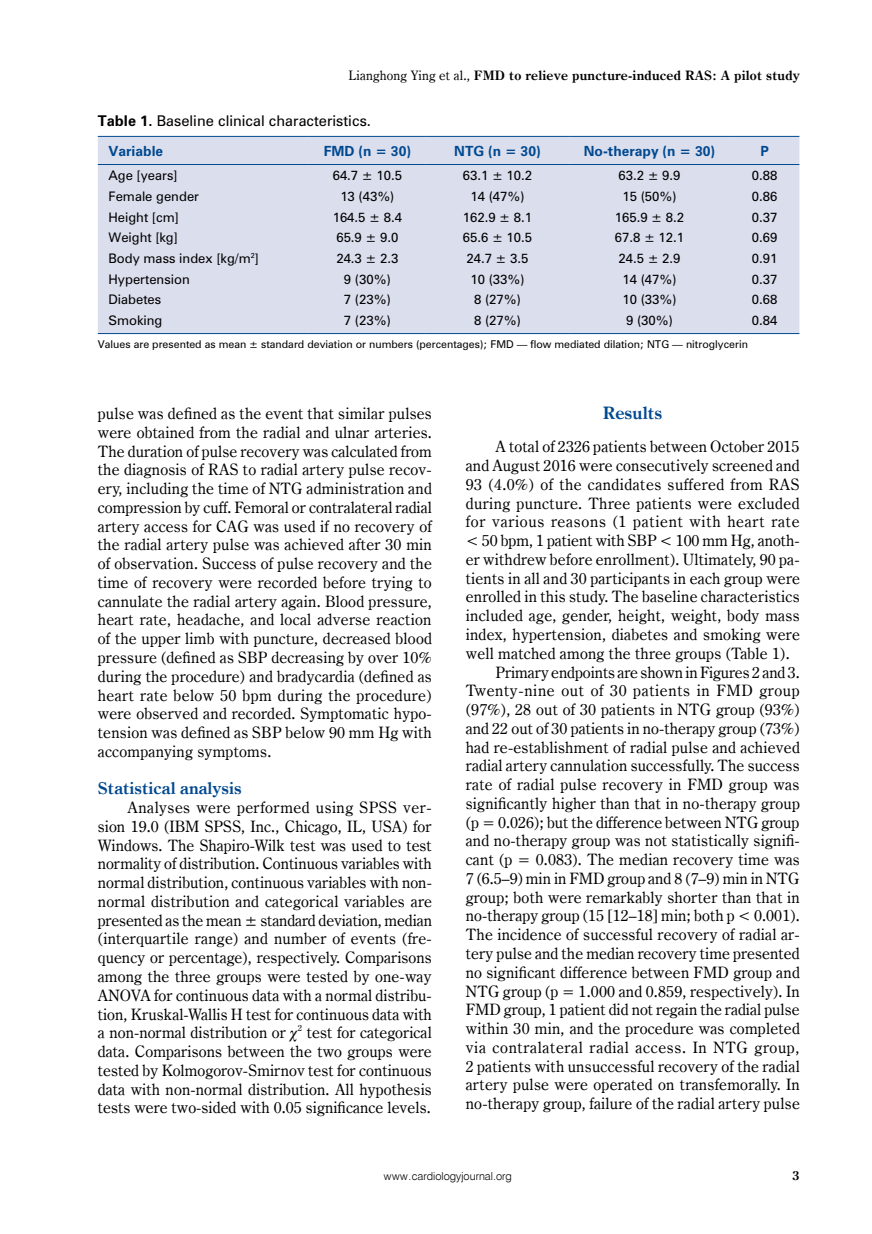
<style>
.page{position:relative;width:872px;height:1234px;background:#fff}
.page>*{position:absolute;margin:0;border:0;box-sizing:border-box;transform-origin:0 0}
._05_-_Śródtytuł_-_1{font:700 17.25px "Century Oldst EU";color:#004990}
._06_-_Śródtytuł_-_2{font:700 16.5px "Century Oldst EU";color:#004990}
._08_-_Tekst{font:15.75px/18.8px "Century Oldst EU";letter-spacing:.015em;color:#000;text-align:justify}
._12_-_Tabela_numer{font:13.5px "Zurich PL";color:#000}
.t1{font:700 13.05px "Century Oldst EU";letter-spacing:.015em;color:#000}
._13_-_Tabela_-_nagłó{font:700 12.75px "Zurich PL";color:#004990}
.t2{font:700 12.75px "Century Oldst EU";color:#000}
._14_-_Tabela_-_tekst{font:12px "Zurich PL";color:#000}
.t3{font:10.95px "Swis 721 Lt EU";color:#000}
._14_-_Tabela_przypis{font:9.75px "Zurich PL";color:#000}
._08_-_Tekst-2{font:8.7px "Century Oldst EU";color:#000}
.s1{font-weight:400}
.s2{font-weight:700}
</style>
<div class="page">
<div style="left:98px;top:137px;width:701px;height:196px;background:#dbdeed"></div>
<hr style="left:98px;top:333px;width:211px;height:1px;background:#004990">
<hr style="left:309px;top:333px;width:117px;height:1px;background:#004990">
<hr style="left:426px;top:333px;width:143px;height:1px;background:#004990">
<hr style="left:569px;top:333px;width:161px;height:1px;background:#004990">
<hr style="left:730px;top:333px;width:69px;height:1px;background:#004990">
<hr style="left:98px;top:136px;width:211px;height:1px;background:#004990">
<hr style="left:309px;top:136px;width:117px;height:1px;background:#004990">
<hr style="left:426px;top:136px;width:143px;height:1px;background:#004990">
<hr style="left:569px;top:136px;width:161px;height:1px;background:#004990">
<hr style="left:730px;top:136px;width:69px;height:1px;background:#004990">
<hr style="left:98px;top:164px;width:211px;height:1px;background:#004990">
<hr style="left:309px;top:164px;width:117px;height:1px;background:#004990">
<hr style="left:426px;top:164px;width:143px;height:1px;background:#004990">
<hr style="left:569px;top:164px;width:161px;height:1px;background:#004990">
<hr style="left:730px;top:164px;width:69px;height:1px;background:#004990">
<p class="t1" style="left:348px;top:67px;width:453px"><span class="s1">Lianghong Ying et al.,</span> FMD to relieve puncture-induced RAS: A pilot study</p>
<p class="_12_-_Tabela_numer" style="left:98px;top:111px;width:275px"><span class="s2">Table 1.</span> Baseline clinical characteristics.</p>
<p class="_13_-_Tabela_-_nagłó" style="left:108px;top:142px;width:56px">Variable</p>
<p class="_13_-_Tabela_-_nagłó" style="left:324px;top:142px;width:89px">FMD (n = 30)</p>
<p class="_13_-_Tabela_-_nagłó" style="left:454px;top:142px;width:88px">NTG (n = 30)</p>
<p class="_13_-_Tabela_-_nagłó" style="left:584px;top:142px;width:133px">No-therapy (n = 30)</p>
<p class="_13_-_Tabela_-_nagłó" style="left:760px;top:142px;width:10px">P</p>
<p class="_14_-_Tabela_-_tekst" style="left:108px;top:167px;width:71px">Age [years]</p>
<p class="_14_-_Tabela_-_tekst" style="left:333px;top:167px;width:71px">64.7 ± 10.5</p>
<p class="_14_-_Tabela_-_tekst" style="left:463px;top:167px;width:71px">63.1 ± 10.2</p>
<p class="_14_-_Tabela_-_tekst" style="left:618px;top:167px;width:64px">63.2 ± 9.9</p>
<p class="_14_-_Tabela_-_tekst" style="left:752px;top:167px;width:27px">0.88</p>
<p class="_14_-_Tabela_-_tekst" style="left:108px;top:188px;width:92px">Female gender</p>
<p class="_14_-_Tabela_-_tekst" style="left:340px;top:188px;width:56px">13 (43%)</p>
<p class="_14_-_Tabela_-_tekst" style="left:470px;top:188px;width:56px">14 (47%)</p>
<p class="_14_-_Tabela_-_tekst" style="left:622px;top:188px;width:56px">15 (50%)</p>
<p class="_14_-_Tabela_-_tekst" style="left:752px;top:188px;width:27px">0.86</p>
<p class="_14_-_Tabela_-_tekst" style="left:108px;top:209px;width:72px">Height [cm]</p>
<p class="_14_-_Tabela_-_tekst" style="left:333px;top:209px;width:71px">164.5 ± 8.4</p>
<p class="_14_-_Tabela_-_tekst" style="left:463px;top:209px;width:71px">162.9 ± 8.1</p>
<p class="_14_-_Tabela_-_tekst" style="left:615px;top:209px;width:71px">165.9 ± 8.2</p>
<p class="_14_-_Tabela_-_tekst" style="left:752px;top:209px;width:27px">0.37</p>
<p class="_14_-_Tabela_-_tekst" style="left:108px;top:229px;width:71px">Weight [kg]</p>
<p class="_14_-_Tabela_-_tekst" style="left:336px;top:229px;width:64px">65.9 ± 9.0</p>
<p class="_14_-_Tabela_-_tekst" style="left:463px;top:229px;width:71px">65.6 ± 10.5</p>
<p class="_14_-_Tabela_-_tekst" style="left:615px;top:229px;width:71px">67.8 ± 12.1</p>
<p class="_14_-_Tabela_-_tekst" style="left:752px;top:229px;width:27px">0.69</p>
<p class="_14_-_Tabela_-_tekst" style="left:108px;top:250px;width:152px">Body mass index [kg/m<sup>2</sup>]</p>
<p class="_14_-_Tabela_-_tekst" style="left:336px;top:250px;width:64px">24.3 ± 2.3</p>
<p class="_14_-_Tabela_-_tekst" style="left:466px;top:250px;width:64px">24.7 ± 3.5</p>
<p class="_14_-_Tabela_-_tekst" style="left:618px;top:250px;width:64px">24.5 ± 2.9</p>
<p class="_14_-_Tabela_-_tekst" style="left:752px;top:250px;width:27px">0.91</p>
<p class="_14_-_Tabela_-_tekst" style="left:108px;top:271px;width:83px">Hypertension</p>
<p class="_14_-_Tabela_-_tekst" style="left:344px;top:271px;width:48px">9 (30%)</p>
<p class="_14_-_Tabela_-_tekst" style="left:470px;top:271px;width:56px">10 (33%)</p>
<p class="_14_-_Tabela_-_tekst" style="left:622px;top:271px;width:56px">14 (47%)</p>
<p class="_14_-_Tabela_-_tekst" style="left:752px;top:271px;width:27px">0.37</p>
<p class="_14_-_Tabela_-_tekst" style="left:108px;top:291px;width:54px">Diabetes</p>
<p class="_14_-_Tabela_-_tekst" style="left:344px;top:291px;width:48px">7 (23%)</p>
<p class="_14_-_Tabela_-_tekst" style="left:474px;top:291px;width:48px">8 (27%)</p>
<p class="_14_-_Tabela_-_tekst" style="left:622px;top:291px;width:56px">10 (33%)</p>
<p class="_14_-_Tabela_-_tekst" style="left:752px;top:291px;width:27px">0.68</p>
<p class="_14_-_Tabela_-_tekst" style="left:108px;top:312px;width:55px">Smoking</p>
<p class="_14_-_Tabela_-_tekst" style="left:344px;top:312px;width:48px">7 (23%)</p>
<p class="_14_-_Tabela_-_tekst" style="left:474px;top:312px;width:48px">8 (27%)</p>
<p class="_14_-_Tabela_-_tekst" style="left:626px;top:312px;width:48px">9 (30%)</p>
<p class="_14_-_Tabela_-_tekst" style="left:752px;top:312px;width:27px">0.84</p>
<p class="_14_-_Tabela_przypis" style="left:98px;top:338px;width:651px">Values are presented as mean ± standard deviation or numbers (percentages); FMD — flow mediated dilation; NTG — nitroglycerin</p>
<p class="_08_-_Tekst" style="left:98px;top:404px;width:336px">pulse was defined as the event that similar pulses were obtained from the radial and ulnar arteries.<br>The duration of pulse recovery was calculated from the diagnosis of RAS to radial artery pulse recov&shy;ery, including the time of NTG administration and compression by cuff. Femoral or contralateral radial artery access for CAG was used if no recovery of the radial artery pulse was achieved after 30 min of observation. Success of pulse recovery and the time of recovery were recorded before trying to cannulate the radial artery again. Blood pressure, heart rate, headache, and local adverse reaction of the upper limb with puncture, decreased blood pressure (defined as SBP decreasing by over 10% during the procedure) and bradycardia (defined as heart rate below 50 bpm during the procedure) were observed and recorded. Symptomatic hypo&shy;tension was defined as SBP below 90 mm Hg with accompanying symptoms.</p>
<p class="_06_-_Śródtytuł_-_2" style="left:98px;top:778px;width:145px">Statistical analysis</p>
<p class="_08_-_Tekst" style="left:98px;top:798px;width:336px;text-indent:30px">Analyses were performed using SPSS ver&shy;sion 19.0 (IBM SPSS, Inc., Chicago, IL, USA) for Windows. The Shapiro-Wilk test was used to test normality of distribution. Continuous variables with normal distribution, continuous variables with non&shy;normal distribution and categorical variables are presented as the mean ± standard deviation, median (interquartile range) and number of events (fre&shy;quency or percentage), respectively. Comparisons among the three groups were tested by one-way ANOVA for continuous data with a normal distribu&shy;tion, Kruskal-Wallis H test for continuous data with a non-normal distribution or</p>
<p class="_08_-_Tekst-2" style="left:298px;top:1022px;width:6px">2</p>
<p class="_08_-_Tekst" style="left:98px;top:1023px;width:335px;text-indent:209px">test for categorical data. Comparisons between the two groups were tested by Kolmogorov-Smirnov test for continuous data with non-normal distribution. All hypothesis tests were two-sided with 0.05 significance levels.</p>
<p class="_05_-_Śródtytuł_-_1" style="left:603px;top:402px;width:61px">Results</p>
<p class="_08_-_Tekst" style="left:466px;top:437px;width:336px;text-indent:30px">A total of 2326 patients between October 2015 and August 2016 were consecutively screened and 93 (4.0%) of the candidates suffered from RAS during puncture. Three patients were excluded for various reasons (1 patient with heart rate &lt; 50 bpm, 1 patient with SBP &lt; 100 mm Hg, anoth&shy;er withdrew before enrollment). Ultimately, 90 pa&shy;tients in all and 30 participants in each group were enrolled in this study. The baseline characteristics included age, gender, height, weight, body mass index, hypertension, diabetes and smoking were well matched among the three groups (Table 1).</p>
<p class="_08_-_Tekst" style="left:466px;top:662px;width:335px;text-indent:30px">Primary endpoints are shown in Figures 2 and 3.<br>Twenty-nine out of 30 patients in FMD group (97%), 28 out of 30 patients in NTG group (93%) and 22 out of 30 patients in no-therapy group (73%) had re-establishment of radial pulse and achieved radial artery cannulation successfully. The success rate of radial pulse recovery in FMD group was significantly higher than that in no-therapy group (p = 0.026); but the difference between NTG group and no-therapy group was not statistically signifi&shy;cant (p = 0.083). The median recovery time was 7 (6.5–9) min in FMD group and 8 (7–9) min in NTG group; both were remarkably shorter than that in no-therapy group (15 [12–18] min; both p &lt; 0.001).<br>The incidence of successful recovery of radial ar&shy;tery pulse and the median recovery time presented no significant difference between FMD group and NTG group (p = 1.000 and 0.859, respectively). In FMD group, 1 patient did not regain the radial pulse within 30 min, and the procedure was completed via contralateral radial access. In NTG group, 2 patients with unsuccessful recovery of the radial artery pulse were operated on transfemorally. In no-therapy group, failure of the radial artery pulse</p>
<p class="t3" style="left:384px;top:1169px;width:129px">www.cardiologyjournal.org</p>
<p class="t2" style="left:792px;top:1167px;width:9px">3</p>
</div>
